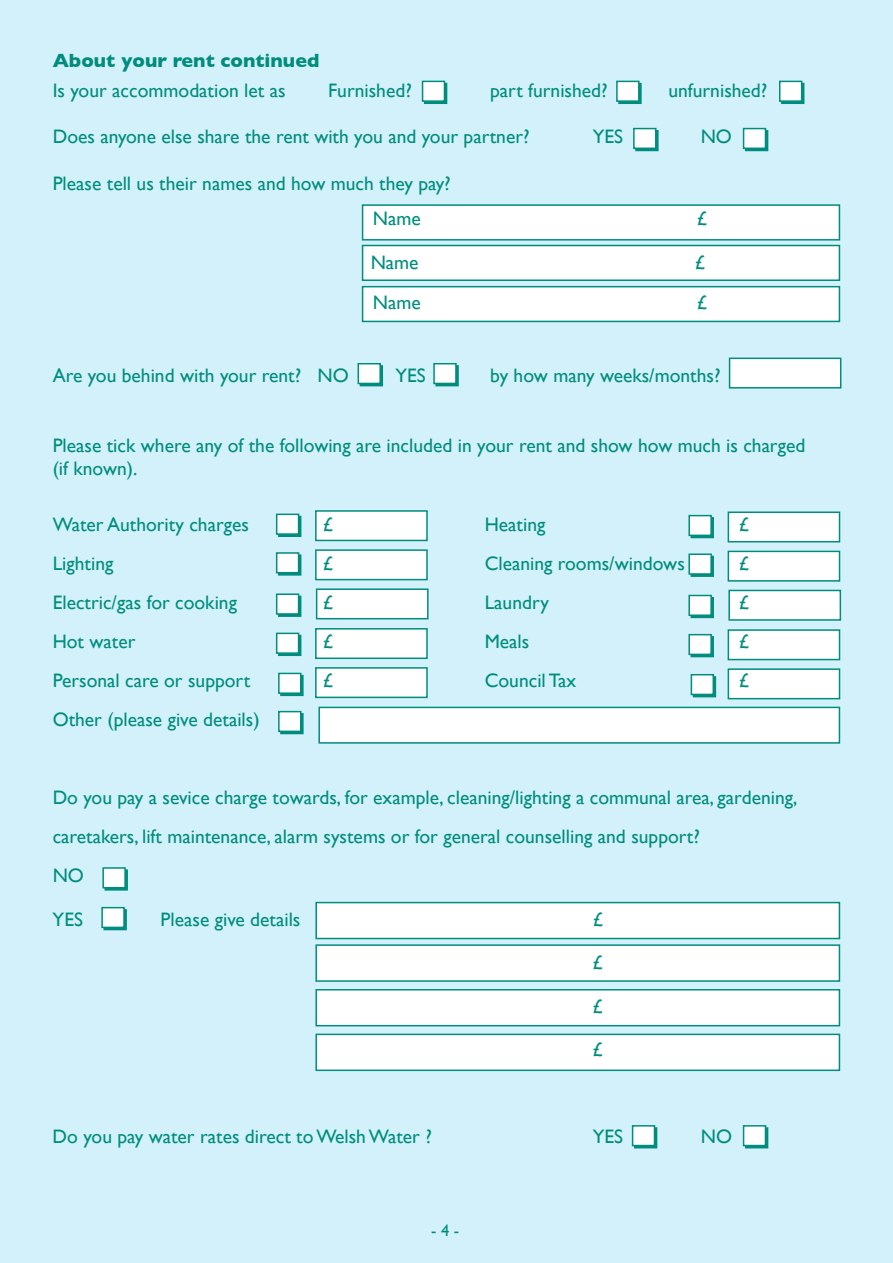
<style>
.page{position:relative;width:893px;height:1263px;background:#d3f1fa}
.page>*{position:absolute;margin:0;border:0;box-sizing:border-box;transform-origin:0 0}
.t1{font:19.5px/39px "Gill Sans";color:#008d7d}
.t2{font:700 19.5px "Gill Sans";color:#008d7d}
.t3{font:16.5px "Gill Sans";color:#008d7d}
</style>
<div class="page">
<div style="left:315px;top:902px;width:525px;height:37px;background:#fff;border:2px solid #008d7d"></div>
<div style="left:315px;top:944px;width:525px;height:38px;background:#fff;border:2px solid #008d7d"></div>
<div style="left:315px;top:989px;width:525px;height:37px;background:#fff;border:2px solid #008d7d"></div>
<div style="left:315px;top:1034px;width:525px;height:37px;background:#fff;border:2px solid #008d7d"></div>
<div style="left:278px;top:516px;width:23px;height:21px;background:#008d7d"></div>
<div style="left:276px;top:514px;width:23px;height:21px;background:#fff;border:2px solid #008d7d"></div>
<svg style="left:278px;top:554px;width:23px;height:22px"></svg>
<div style="left:276px;top:552px;width:23px;height:21px;background:#fff;border:2px solid #008d7d"></div>
<div style="left:315px;top:510px;width:113px;height:31px;background:#fff;border:2px solid #008d7d"></div>
<svg style="left:278px;top:596px;width:23px;height:21px"></svg>
<div style="left:276px;top:593px;width:23px;height:22px;background:#fff;border:2px solid #008d7d"></div>
<div style="left:278px;top:635px;width:23px;height:21px;background:#008d7d"></div>
<div style="left:276px;top:633px;width:23px;height:21px;background:#fff;border:2px solid #008d7d"></div>
<svg style="left:280px;top:675px;width:24px;height:21px"></svg>
<div style="left:278px;top:673px;width:23px;height:21px;background:#fff;border:2px solid #008d7d"></div>
<div style="left:316px;top:588px;width:113px;height:31px;background:#fff;border:2px solid #008d7d"></div>
<div style="left:315px;top:628px;width:113px;height:31px;background:#fff;border:2px solid #008d7d"></div>
<div style="left:315px;top:549px;width:113px;height:31px;background:#fff;border:2px solid #008d7d"></div>
<div style="left:315px;top:667px;width:113px;height:31px;background:#fff;border:2px solid #008d7d"></div>
<div style="left:691px;top:517px;width:23px;height:21px;background:#008d7d"></div>
<div style="left:688px;top:515px;width:24px;height:21px;background:#fff;border:2px solid #008d7d"></div>
<svg style="left:691px;top:556px;width:23px;height:21px"></svg>
<div style="left:688px;top:553px;width:24px;height:22px;background:#fff;border:2px solid #008d7d"></div>
<div style="left:728px;top:511px;width:112px;height:31px;background:#fff;border:2px solid #008d7d"></div>
<div style="left:691px;top:597px;width:23px;height:21px;background:#008d7d"></div>
<div style="left:688px;top:595px;width:24px;height:21px;background:#fff;border:2px solid #008d7d"></div>
<div style="left:691px;top:636px;width:23px;height:21px;background:#008d7d"></div>
<div style="left:688px;top:634px;width:24px;height:21px;background:#fff;border:2px solid #008d7d"></div>
<div style="left:693px;top:676px;width:23px;height:21px;background:#008d7d"></div>
<div style="left:691px;top:674px;width:23px;height:21px;background:#fff;border:2px solid #008d7d"></div>
<div style="left:728px;top:590px;width:113px;height:31px;background:#fff;border:2px solid #008d7d"></div>
<div style="left:728px;top:629px;width:112px;height:31px;background:#fff;border:2px solid #008d7d"></div>
<div style="left:728px;top:551px;width:112px;height:31px;background:#fff;border:2px solid #008d7d"></div>
<div style="left:728px;top:668px;width:112px;height:31px;background:#fff;border:2px solid #008d7d"></div>
<div style="left:781px;top:83px;width:23px;height:21px;background:#008d7d"></div>
<div style="left:779px;top:81px;width:23px;height:21px;background:#fff;border:2px solid #008d7d"></div>
<svg style="left:618px;top:83px;width:24px;height:21px"></svg>
<div style="left:616px;top:81px;width:24px;height:21px;background:#fff;border:2px solid #008d7d"></div>
<div style="left:424px;top:83px;width:23px;height:21px;background:#008d7d"></div>
<div style="left:422px;top:81px;width:23px;height:21px;background:#fff;border:2px solid #008d7d"></div>
<svg style="left:635px;top:130px;width:24px;height:21px"></svg>
<div style="left:633px;top:128px;width:23px;height:21px;background:#fff;border:2px solid #008d7d"></div>
<div style="left:745px;top:130px;width:23px;height:21px;background:#008d7d"></div>
<div style="left:743px;top:128px;width:23px;height:21px;background:#fff;border:2px solid #008d7d"></div>
<div style="left:362px;top:204px;width:478px;height:37px;background:#fff;border:2px solid #008d7d"></div>
<div style="left:362px;top:245px;width:478px;height:36px;background:#fff;border:2px solid #008d7d"></div>
<div style="left:362px;top:286px;width:478px;height:36px;background:#fff;border:2px solid #008d7d"></div>
<div style="left:729px;top:358px;width:112px;height:31px;background:#fff;border:2px solid #008d7d"></div>
<div style="left:360px;top:365px;width:23px;height:21px;background:#008d7d"></div>
<div style="left:358px;top:363px;width:23px;height:21px;background:#fff;border:2px solid #008d7d"></div>
<svg style="left:435px;top:365px;width:24px;height:21px"></svg>
<div style="left:433px;top:363px;width:24px;height:21px;background:#fff;border:2px solid #008d7d"></div>
<div style="left:318px;top:707px;width:522px;height:37px;background:#fff;border:2px solid #008d7d"></div>
<svg style="left:280px;top:713px;width:24px;height:21px"></svg>
<div style="left:278px;top:711px;width:23px;height:21px;background:#fff;border:2px solid #008d7d"></div>
<svg style="left:105px;top:869px;width:23px;height:22px"></svg>
<div style="left:102px;top:867px;width:24px;height:21px;background:#fff;border:2px solid #008d7d"></div>
<svg style="left:103px;top:909px;width:24px;height:21px"></svg>
<div style="left:101px;top:907px;width:24px;height:21px;background:#fff;border:2px solid #008d7d"></div>
<div style="left:634px;top:1127px;width:23px;height:21px;background:#008d7d"></div>
<div style="left:632px;top:1125px;width:23px;height:21px;background:#fff;border:2px solid #008d7d"></div>
<div style="left:745px;top:1127px;width:23px;height:21px;background:#008d7d"></div>
<div style="left:743px;top:1125px;width:23px;height:21px;background:#fff;border:2px solid #008d7d"></div>
<p class="t2" style="left:53px;top:49px;width:268px">About your rent continued</p>
<p class="t1" style="left:53px;top:70px;width:234px">Is your accommodation let as</p>
<p class="t1" style="left:328px;top:70px;width:85px">Furnished?</p>
<p class="t1" style="left:490px;top:70px;width:119px">part furnished?</p>
<p class="t1" style="left:668px;top:70px;width:100px">unfurnished?</p>
<p class="t1" style="left:53px;top:117px;width:478px">Does anyone else share the rent with you and your partner?</p>
<p class="t1" style="left:593px;top:117px;width:32px">YES</p>
<p class="t1" style="left:701px;top:117px;width:33px">NO</p>
<p class="t1" style="left:53px;top:164px;width:400px">Please tell us their names and how much they pay?</p>
<p class="t1" style="left:373px;top:199px;width:49px">Name</p>
<p class="t1" style="left:697px;top:199px;width:12px">£</p>
<p class="t1" style="left:371px;top:243px;width:49px">Name</p>
<p class="t1" style="left:695px;top:243px;width:12px">£</p>
<p class="t1" style="left:373px;top:283px;width:49px">Name</p>
<p class="t1" style="left:697px;top:283px;width:12px">£</p>
<p class="t1" style="left:53px;top:355px;width:298px">Are you behind with your rent? NO</p>
<p class="t1" style="left:395px;top:355px;width:32px">YES</p>
<p class="t1" style="left:490px;top:355px;width:232px">by how many weeks/months?</p>
<p class="t1" style="left:53px;top:433px;width:754px;line-height:23.4px">Please tick where any of the following are included in your rent and show how much is charged (if known).</p>
<p class="t1" style="left:53px;top:505px;width:198px">Water Authority charges</p>
<p class="t1" style="left:323px;top:505px;width:12px">£</p>
<p class="t1" style="left:485px;top:505px;width:62px">Heating</p>
<p class="t1" style="left:739px;top:505px;width:12px">£</p>
<p class="t1" style="left:53px;top:544px;width:62px">Lighting</p>
<p class="t1" style="left:323px;top:544px;width:12px">£</p>
<p class="t1" style="left:485px;top:544px;width:202px">Cleaning rooms/windows</p>
<p class="t1" style="left:739px;top:544px;width:12px">£</p>
<p class="t1" style="left:53px;top:583px;width:186px">Electric/gas for cooking</p>
<p class="t1" style="left:323px;top:583px;width:12px">£</p>
<p class="t1" style="left:485px;top:583px;width:66px">Laundry</p>
<p class="t1" style="left:739px;top:583px;width:12px">£</p>
<p class="t1" style="left:53px;top:622px;width:84px">Hot water</p>
<p class="t1" style="left:323px;top:622px;width:12px">£</p>
<p class="t1" style="left:485px;top:622px;width:46px">Meals</p>
<p class="t1" style="left:739px;top:622px;width:12px">£</p>
<p class="t1" style="left:53px;top:661px;width:199px">Personal care or support</p>
<p class="t1" style="left:323px;top:661px;width:12px">£</p>
<p class="t1" style="left:485px;top:661px;width:93px">Council Tax</p>
<p class="t1" style="left:739px;top:661px;width:12px">£</p>
<p class="t1" style="left:53px;top:700px;width:208px">Other (please give details)</p>
<p class="t1" style="left:53px;top:778px;width:746px">Do you pay a sevice charge towards, for example, cleaning/lighting a communal area, gardening, caretakers, lift maintenance, alarm systems or for general counselling and support?<br>NO</p>
<p class="t1" style="left:53px;top:900px;width:32px">YES</p>
<p class="t1" style="left:161px;top:900px;width:141px">Please give details</p>
<p class="t1" style="left:593px;top:900px;width:12px">£</p>
<p class="t1" style="left:593px;top:943px;width:12px">£</p>
<p class="t1" style="left:593px;top:987px;width:12px">£</p>
<p class="t1" style="left:593px;top:1030px;width:12px">£</p>
<p class="t1" style="left:53px;top:1117px;width:381px">Do you pay water rates direct to Welsh Water ?</p>
<p class="t1" style="left:593px;top:1117px;width:32px">YES</p>
<p class="t1" style="left:701px;top:1117px;width:33px">NO</p>
<p class="t3" style="left:431px;top:1221px;width:30px">- 4 -</p>
</div>
